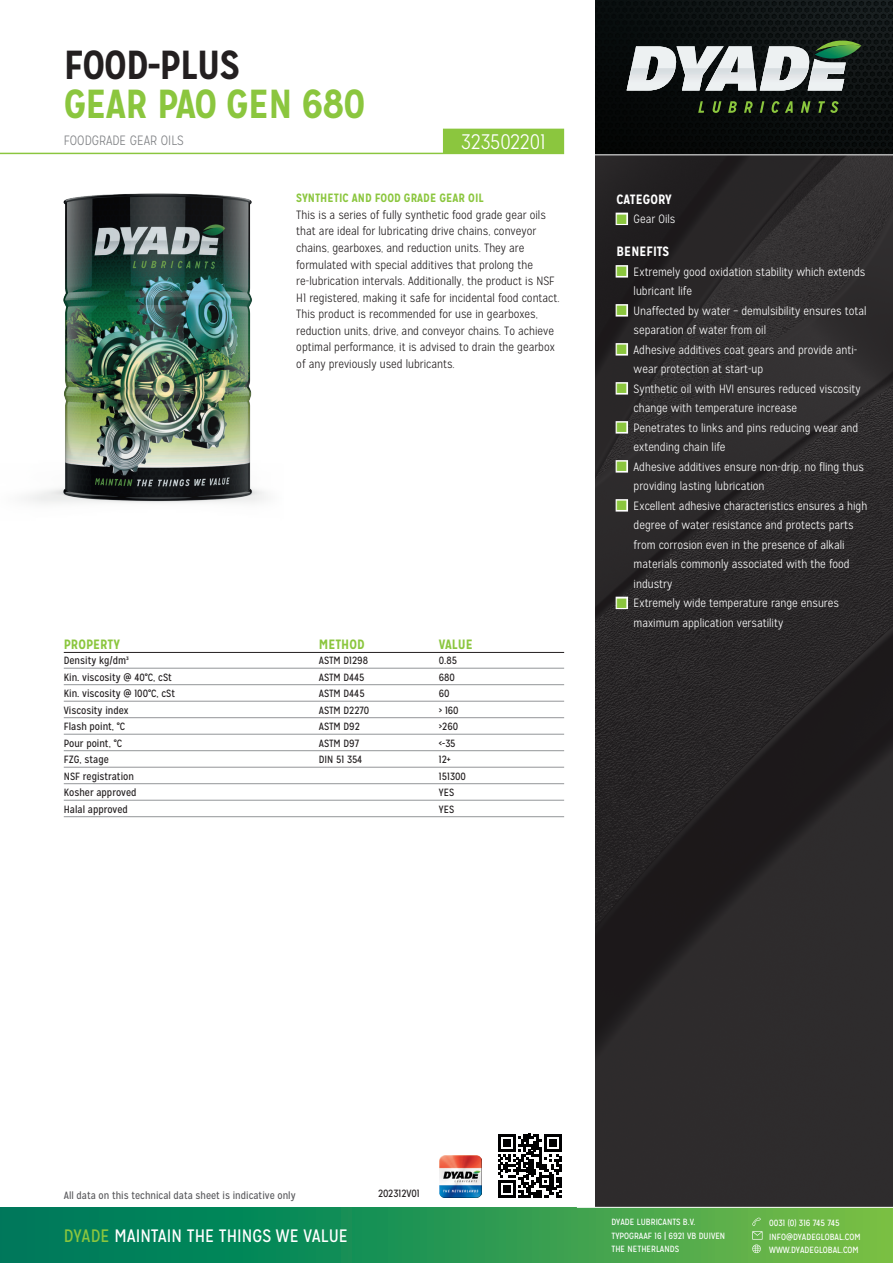
<style>
.page{position:relative;width:893px;height:1263px;background:#fff}
.page>*{position:absolute;margin:0;border:0;box-sizing:border-box;transform-origin:0 0}
.t1{font:700 40.5px "Mission Gothic";letter-spacing:-.02em;color:#8bc63e}
.t2{font:700 40.5px "Mission Gothic";letter-spacing:-.02em;color:#231f20}
.t3{font:300 21px "Mission Gothic";color:#fff}
.t4{font:18px "Mission Gothic";color:#fff}
.t5{font:700 13.5px "Mission Gothic";color:#8bc63e}
.t6{font:300 13.5px "Mission Gothic";color:#808285}
.t7{font:700 13.5px "Mission Gothic";color:#fff}
.t8{font:300 12px "Mission Gothic";color:#fff}
.t9{font:300 12px/16.5px "Mission Gothic";color:#231f20}
.t10{font:700 12px "Mission Gothic";color:#8bc63e}
.t11{font:10.5px "Mission Gothic";color:#231f20}
.t12{font:10.5px "Mission Gothic";color:#5a5a5d}
.t13{font:9px/13.5px "Mission Gothic";color:#fff}
.s1{font-family:"European Pi Three";font-weight:400;font-size:10.5px}
.s2{color:#8bc63e}
</style>
<div class="page">
<svg style="left:595px;top:155px;width:298px;height:1052px;background:#2a2729"></svg>
<img style="left:595px;top:0;width:298px;height:154px">
<svg style="left:627px;top:40px;width:234px;height:50px;background:#8c9491"></svg>
<svg style="left:698px;top:101px;width:6px;height:12px"></svg>
<svg style="left:713px;top:101px;width:8px;height:12px"></svg>
<svg style="left:728px;top:101px;width:9px;height:12px"></svg>
<svg style="left:744px;top:101px;width:9px;height:12px"></svg>
<svg style="left:760px;top:101px;width:4px;height:12px"></svg>
<svg style="left:772px;top:101px;width:21px;height:12px"></svg>
<svg style="left:801px;top:101px;width:9px;height:12px"></svg>
<svg style="left:818px;top:101px;width:21px;height:12px"></svg>
<div style="left:0;top:1208px;width:893px;height:55px;background:linear-gradient(to right,#00745e,#73bd46)"></div>
<svg style="left:752px;top:1217px;width:10px;height:36px"></svg>
<img style="left:440px;top:1155px;width:42px;height:42px">
<svg style="left:498px;top:1134px;width:64px;height:64px"></svg>
<div style="left:446px;top:129px;width:118px;height:25px;background:#8bc63e"></div>
<img style="left:0;top:128px;width:446px;height:376px">
<hr style="left:64px;top:652px;width:500px;height:1px;background:#231f20">
<hr style="left:64px;top:668px;width:500px;height:1px;background:#939598">
<hr style="left:64px;top:684px;width:500px;height:1px;background:#939598">
<hr style="left:64px;top:701px;width:500px;height:1px;background:#939598">
<hr style="left:64px;top:717px;width:500px;height:1px;background:#939598">
<hr style="left:64px;top:734px;width:500px;height:1px;background:#939598">
<hr style="left:64px;top:750px;width:500px;height:1px;background:#939598">
<hr style="left:64px;top:767px;width:500px;height:1px;background:#939598">
<hr style="left:64px;top:783px;width:500px;height:1px;background:#939598">
<hr style="left:64px;top:800px;width:500px;height:1px;background:#939598">
<hr style="left:64px;top:816px;width:500px;height:1px;background:#939598">
<h1 class="t2" style="left:64px;top:40px;width:178px">FOOD-PLUS</h1>
<h1 class="t1" style="left:64px;top:79px;width:303px">GEAR PAO GEN 680</h1>
<p class="t6" style="left:64px;top:132px;width:122px">FOODGRADE GEAR OILS</p>
<h2 class="t3" style="left:461px;top:130px;width:86px">323502201</h2>
<p class="t10" style="left:296px;top:191px;width:189px">SYNTHETIC AND FOOD GRADE GEAR OIL</p>
<p class="t9" style="left:296px;top:207px;width:265px">This is a series of fully synthetic food grade gear oils that are ideal for lubricating drive chains, conveyor chains, gearboxes, and reduction units. They are formulated with special additives that prolong the re-lubrication intervals. Additionally, the product is NSF H1 registered, making it safe for incidental food contact.<br>This product is recommended for use in gearboxes, reduction units, drive, and conveyor chains. To achieve optimal performance, it is advised to drain the gearbox of any previously used lubricants.</p>
<p class="t5" style="left:64px;top:636px;width:58px">PROPERTY</p>
<p class="t5" style="left:319px;top:636px;width:47px">METHOD</p>
<p class="t5" style="left:439px;top:636px;width:36px">VALUE</p>
<p class="t11" style="left:64px;top:654px;width:67px">Density kg/dm³</p>
<p class="t11" style="left:319px;top:654px;width:51px">ASTM D1298</p>
<p class="t11" style="left:439px;top:654px;width:20px">0.85</p>
<p class="t11" style="left:64px;top:671px;width:110px">Kin. viscosity @ 40°C, cSt</p>
<p class="t11" style="left:319px;top:671px;width:47px">ASTM D445</p>
<p class="t11" style="left:439px;top:671px;width:18px">680</p>
<p class="t11" style="left:64px;top:687px;width:113px">Kin. viscosity @ 100°C, cSt</p>
<p class="t11" style="left:319px;top:687px;width:47px">ASTM D445</p>
<p class="t11" style="left:439px;top:687px;width:12px">60</p>
<p class="t11" style="left:64px;top:704px;width:66px">Viscosity index</p>
<p class="t11" style="left:319px;top:704px;width:52px">ASTM D2270</p>
<p class="t11" style="left:439px;top:704px;width:21px">&gt; 160</p>
<p class="t11" style="left:64px;top:720px;width:63px">Flash point, °C</p>
<p class="t11" style="left:319px;top:720px;width:43px">ASTM D92</p>
<p class="t11" style="left:439px;top:720px;width:21px">&gt;260</p>
<p class="t11" style="left:64px;top:736px;width:60px">Pour point, °C</p>
<p class="t11" style="left:319px;top:736px;width:42px">ASTM D97</p>
<p class="t11" style="left:439px;top:736px;width:18px">&lt;-35</p>
<p class="t11" style="left:64px;top:753px;width:47px">FZG, stage</p>
<p class="t11" style="left:319px;top:753px;width:45px">DIN 51 354</p>
<p class="t11" style="left:439px;top:753px;width:13px">12+</p>
<p class="t11" style="left:64px;top:769px;width:72px">NSF registration</p>
<p class="t11" style="left:439px;top:769px;width:29px">151300</p>
<p class="t11" style="left:64px;top:786px;width:74px">Kosher approved</p>
<p class="t11" style="left:439px;top:786px;width:17px">YES</p>
<p class="t11" style="left:64px;top:802px;width:66px">Halal approved</p>
<p class="t11" style="left:439px;top:802px;width:17px">YES</p>
<p class="t7" style="left:617px;top:190px;width:57px">CATEGORY</p>
<p class="t8" style="left:617px;top:212px;width:60px"><span class="s1">N</span> Gear Oils</p>
<p class="t7" style="left:617px;top:243px;width:54px">BENEFITS</p>
<p class="t8" style="left:617px;top:264px;width:250px"><span class="s1">N</span> Extremely good oxidation stability which extends</p>
<p class="t8" style="left:634px;top:284px;width:60px">lubricant life</p>
<p class="t8" style="left:617px;top:303px;width:251px"><span class="s1">N</span> Unaffected by water – demulsibility ensures total</p>
<p class="t8" style="left:634px;top:323px;width:134px">separation of water from oil</p>
<p class="t8" style="left:617px;top:342px;width:242px"><span class="s1">N</span> Adhesive additives coat gears and provide anti-</p>
<p class="t8" style="left:634px;top:362px;width:131px">wear protection at start-up</p>
<p class="t8" style="left:617px;top:381px;width:246px"><span class="s1">N</span> Synthetic oil with HVI ensures reduced viscosity</p>
<p class="t8" style="left:634px;top:401px;width:165px">change with temperature increase</p>
<p class="t8" style="left:617px;top:420px;width:243px"><span class="s1">N</span> Penetrates to links and pins reducing wear and</p>
<p class="t8" style="left:634px;top:440px;width:93px">extending chain life</p>
<p class="t8" style="left:617px;top:459px;width:249px"><span class="s1">N</span> Adhesive additives ensure non-drip, no fling thus</p>
<p class="t8" style="left:634px;top:479px;width:132px">providing lasting lubrication</p>
<p class="t8" style="left:617px;top:498px;width:252px"><span class="s1">N</span> Excellent adhesive characteristics ensures a high</p>
<p class="t8" style="left:634px;top:518px;width:221px">degree of water resistance and protects parts</p>
<p class="t8" style="left:634px;top:537px;width:213px">from corrosion even in the presence of alkali</p>
<p class="t8" style="left:634px;top:557px;width:217px">materials commonly associated with the food</p>
<p class="t8" style="left:634px;top:576px;width:40px">industry</p>
<p class="t8" style="left:617px;top:596px;width:224px"><span class="s1">N</span> Extremely wide temperature range ensures</p>
<p class="t8" style="left:634px;top:615px;width:151px">maximum application versatility</p>
<p class="t12" style="left:64px;top:1189px;width:233px">All data on this technical data sheet is indicative only</p>
<p class="t11" style="left:378px;top:1187px;width:43px">202312V01</p>
<h3 class="t4" style="left:64px;top:1225px;width:286px"><span class="s2">DYADE</span> MAINTAIN THE THINGS WE VALUE</h3>
<p class="t13" style="left:611px;top:1215px;width:115px">DYADE LUBRICANTS B.V.<br>TYPOGRAAF 16 | 6921 VB DUIVEN<br>THE NETHERLANDS</p>
<p class="t13" style="left:769px;top:1216px;width:93px">0031 (0) 316 745 745<br>INFO@DYADEGLOBAL.COM<br>WWW.DYADEGLOBAL.COM</p>
</div>
